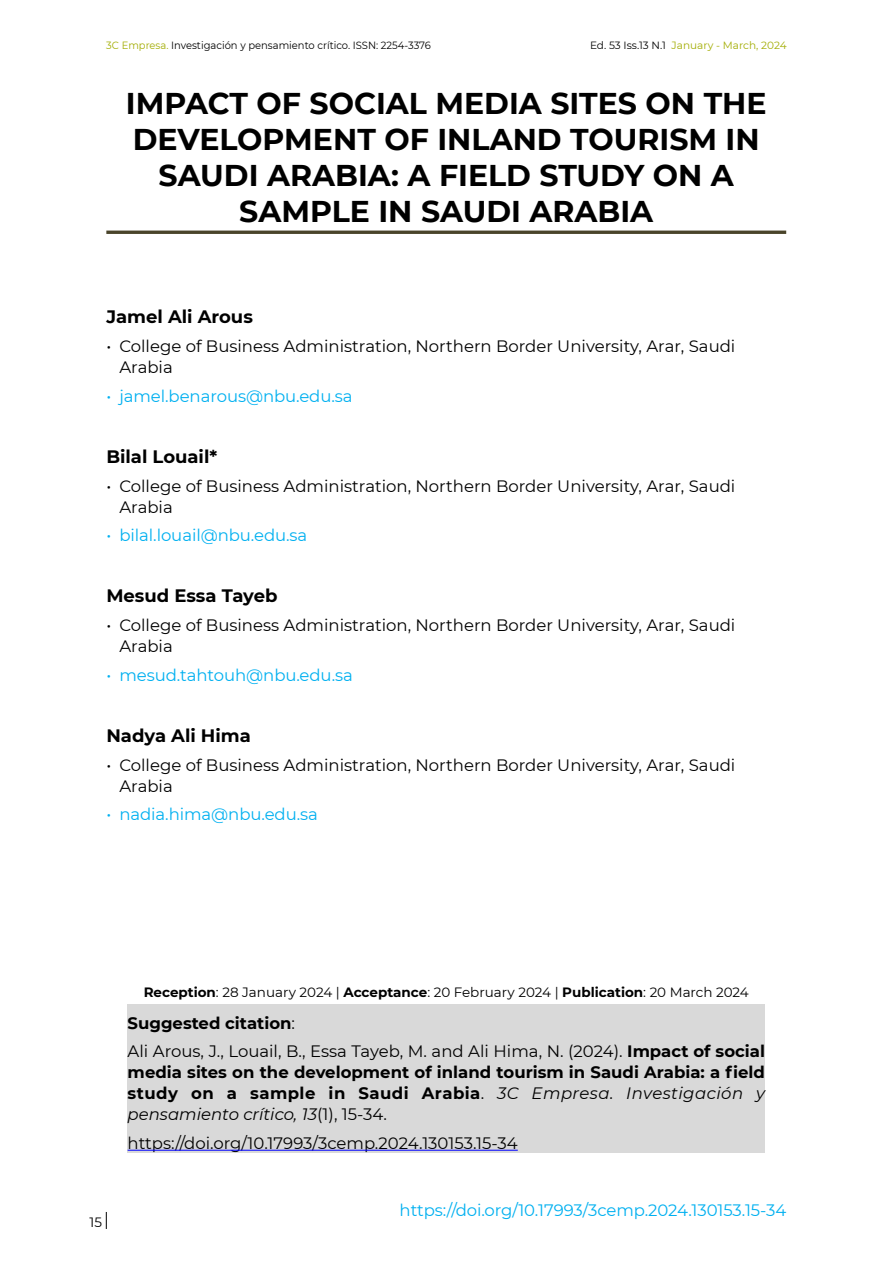
<style>
.page{position:relative;width:893px;height:1263px;background:#fff}
.page>*{position:absolute;margin:0;border:0;box-sizing:border-box;transform-origin:0 0}
.t1{font:700 30px/36px "Montserrat";color:#000;text-align:center}
.t2{font:700 18px "Montserrat";color:#000}
.t3{font:16.5px/21px "Montserrat";color:#000}
.t4{font:16.5px "Montserrat";letter-spacing:-.005em;color:#00b0f0}
.t5{font:700 16.5px/21px "Montserrat";letter-spacing:.015em;color:#000;text-align:justify}
.t6{font:13.5px "Montserrat";color:#000}
.t7{font:10.5px "Montserrat";color:#000;scale:.95 1}
.t8{font:10.5px "Montserrat";color:#a3ad03}
.s1{color:#a3ad03}
.s2{color:#000}
.s3{font-weight:700}
.s4{font-weight:400}
.s5{font-weight:400;font-style:italic}
</style>
<div class="page">
<div style="left:128px;top:1004px;width:637px;height:149px;background:#d9d9d9"></div>
<hr style="left:128px;top:1150px;width:390px;height:1px;background:#00f">
<hr style="left:106px;top:231px;width:680px;height:3px;background:#4a442a">
<svg style="left:106px;top:1212px;width:1px;height:17px"></svg>
<p class="t7" style="left:106px;top:38px;width:343px"><span class="s1">3C Empresa.</span> Investigación y pensamiento crítico. ISSN: 2254-3376</p>
<p class="t8" style="left:590px;top:38px;width:198px"><span class="s2">Ed. 53 Iss.13 N.1</span> January - March, 2024</p>
<h1 class="t1" style="left:126px;top:83px;width:642px">IMPACT OF SOCIAL MEDIA SITES ON THE<br>DEVELOPMENT OF INLAND TOURISM IN<br>SAUDI ARABIA: A FIELD STUDY ON A<br>SAMPLE IN SAUDI ARABIA</h1>
<p class="t2" style="left:106px;top:304px;width:148px">Jamel Ali Arous</p>
<p class="t3" style="left:119px;top:335px;width:617px;text-indent:-13px">• College of Business Administration, Northern Border University, Arar, Saudi<br>Arabia</p>
<p class="t4" style="left:106px;top:384px;width:248px">• jamel.benarous@nbu.edu.sa</p>
<p class="t2" style="left:106px;top:443px;width:112px">Bilal Louail*</p>
<p class="t3" style="left:119px;top:475px;width:617px;text-indent:-13px">• College of Business Administration, Northern Border University, Arar, Saudi<br>Arabia</p>
<p class="t4" style="left:106px;top:524px;width:202px">• bilal.louail@nbu.edu.sa</p>
<p class="t2" style="left:106px;top:583px;width:173px">Mesud Essa Tayeb</p>
<p class="t3" style="left:119px;top:614px;width:617px;text-indent:-13px">• College of Business Administration, Northern Border University, Arar, Saudi<br>Arabia</p>
<p class="t4" style="left:106px;top:663px;width:248px">• mesud.tahtouh@nbu.edu.sa</p>
<p class="t2" style="left:106px;top:722px;width:146px">Nadya Ali Hima</p>
<p class="t3" style="left:119px;top:754px;width:617px;text-indent:-13px">• College of Business Administration, Northern Border University, Arar, Saudi<br>Arabia</p>
<p class="t4" style="left:106px;top:803px;width:213px">• nadia.hima@nbu.edu.sa</p>
<p class="t6" style="left:90px;top:1213px;width:14px">15</p>
<p class="t6" style="left:144px;top:982px;width:607px"><span class="s3">Reception</span>: 28 January 2024 | <span class="s3">Acceptance</span>: 20 February 2024 | <span class="s3">Publication</span>: 20 March 2024</p>
<p class="t3" style="left:128px;top:1008px;width:639px;line-height:28.5px"><span class="s3">Suggested citation</span>:<br>Ali Arous, J., Louail, B., Essa Tayeb, M. and Ali Hima, N. (2024). <span class="s3">Impact of social</span></p>
<p class="t5" style="left:128px;top:1061px;width:639px">media sites on the development of inland tourism in Saudi Arabia: a field study on a sample in Saudi Arabia<span class="s4">.</span> <span class="s5">3C Empresa. Investigación y pensamiento crítico, 13</span><span class="s4">(1), 15-34.</span></p>
<p class="t3" style="left:128px;top:1132px;width:392px">https://doi.org/10.17993/3cemp.2024.130153.15-34</p>
<p class="t4" style="left:400px;top:1199px;width:388px">https://doi.org/10.17993/3cemp.2024.130153.15-34</p>
</div>
